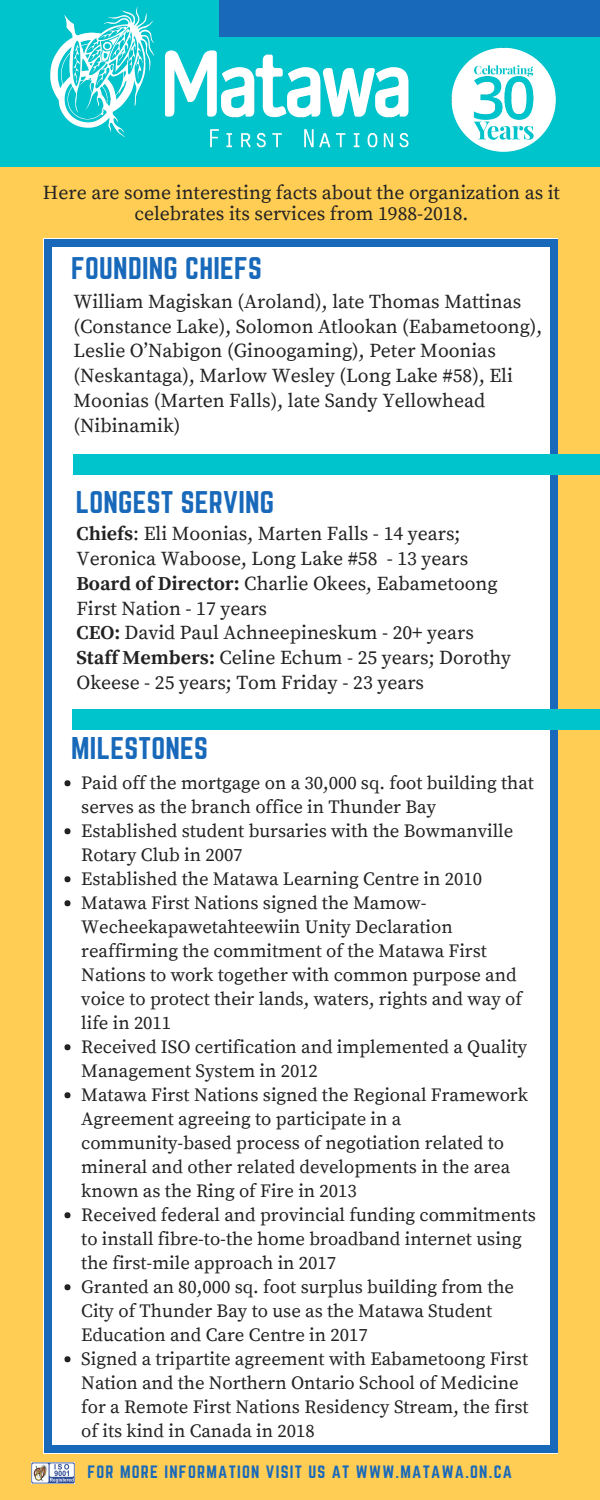
<style>
.page{position:relative;width:600px;height:1500px;background:#fff}
.page>*{position:absolute;margin:0;border:0;box-sizing:border-box;transform-origin:0 0}
.t1{font:27.5px "Norwester";letter-spacing:.01em;color:#1869ba}
.t2{font:19.7px/24.8px "Source Serif Pro";color:#222}
.t3{font:18.7px/24px "Source Serif Pro";color:#222}
.t4{font:15.7px "Norwester";letter-spacing:.08em;color:#1869ba}
.s1{font-weight:700}
</style>
<div class="page">
<div style="left:0;top:166px;width:600px;height:1334px;background:#ffcd54"></div>
<div style="left:0;top:0;width:600px;height:166px;background:#00c4cc"></div>
<div style="left:44px;top:238px;width:514px;height:1216px;background:#fff"></div>
<div style="left:550px;top:1446px;width:8px;height:7px;background:#1869ba"></div>
<div style="left:44px;top:246px;width:7px;height:1200px;background:#1869ba"></div>
<div style="left:44px;top:1446px;width:7px;height:7px;background:#1869ba"></div>
<div style="left:550px;top:246px;width:8px;height:1200px;background:#1869ba"></div>
<div style="left:51px;top:1446px;width:500px;height:7px;background:#1869ba"></div>
<div style="left:550px;top:239px;width:8px;height:7px;background:#1869ba"></div>
<div style="left:44px;top:239px;width:7px;height:7px;background:#1869ba"></div>
<div style="left:51px;top:239px;width:500px;height:7px;background:#1869ba"></div>
<svg style="left:64px;top:780px;width:6px;height:6px"></svg>
<svg style="left:64px;top:828px;width:6px;height:6px"></svg>
<svg style="left:64px;top:876px;width:6px;height:6px"></svg>
<svg style="left:64px;top:900px;width:6px;height:6px"></svg>
<svg style="left:64px;top:1044px;width:6px;height:6px"></svg>
<svg style="left:64px;top:1092px;width:6px;height:6px"></svg>
<svg style="left:64px;top:1212px;width:6px;height:6px"></svg>
<svg style="left:64px;top:1284px;width:6px;height:6px"></svg>
<svg style="left:64px;top:1356px;width:6px;height:6px"></svg>
<div style="left:73px;top:454px;width:527px;height:21px;background:#00c4cc"></div>
<div style="left:72px;top:709px;width:528px;height:21px;background:#00c4cc"></div>
<div style="left:220px;top:0;width:380px;height:37px;background:#1869ba"></div>
<img style="left:438px;top:47px;width:162px;height:147px">
<img style="left:22px;top:0;width:416px;height:238px">
<img style="left:32px;top:1462px;width:43px;height:22px">
<p class="t2" style="left:43px;top:183px;width:519px;line-height:20.2px;text-align:center">Here are some interesting facts about the organization as it celebrates its services from 1988-2018.</p>
<h1 class="t1" style="left:71px;top:255px;width:192px">FOUNDING CHIEFS</h1>
<p class="t2" style="left:74px;top:290px;width:471px">William Magiskan (Aroland), late Thomas Mattinas (Constance Lake), Solomon Atlookan (Eabametoong), Leslie O’Nabigon (Ginoogaming), Peter Moonias (Neskantaga), Marlow Wesley (Long Lake #58), Eli Moonias (Marten Falls), late Sandy Yellowhead (Nibinamik)</p>
<h1 class="t1" style="left:76px;top:489px;width:200px">LONGEST SERVING</h1>
<p class="t2" style="left:76px;top:522px;width:436px"><span class="s1">Chiefs</span>: Eli Moonias, Marten Falls - 14 years; Veronica Waboose, Long Lake #58 - 13 years <span class="s1">Board of Director:</span> Charlie Okees, Eabametoong First Nation - 17 years<br><span class="s1">CEO:</span> David Paul Achneepineskum - 20+ years <span class="s1">Staff Members:</span> Celine Echum - 25 years; Dorothy Okeese - 25 years; Tom Friday - 23 years</p>
<h1 class="t1" style="left:71px;top:735px;width:138px">MILESTONES</h1>
<p class="t3" style="left:81px;top:771px;width:456px">Paid off the mortgage on a 30,000 sq. foot building that serves as the branch office in Thunder Bay Established student bursaries with the Bowmanville Rotary Club in 2007<br>Established the Matawa Learning Centre in 2010<br>Matawa First Nations signed the Mamow-Wecheekapawetahteewiin Unity Declaration reaffirming the commitment of the Matawa First Nations to work together with common purpose and voice to protect their lands, waters, rights and way of life in 2011<br>Received ISO certification and implemented a Quality Management System in 2012<br>Matawa First Nations signed the Regional Framework Agreement agreeing to participate in a community-based process of negotiation related to mineral and other related developments in the area known as the Ring of Fire in 2013<br>Received federal and provincial funding commitments to install fibre-to-the home broadband internet using the first-mile approach in 2017<br>Granted an 80,000 sq. foot surplus building from the City of Thunder Bay to use as the Matawa Student Education and Care Centre in 2017<br>Signed a tripartite agreement with Eabametoong First Nation and the Northern Ontario School of Medicine for a Remote First Nations Residency Stream, the first of its kind in Canada in 2018</p>
<p class="t4" style="left:87px;top:1465px;width:426px">FOR MORE INFORMATION VISIT US AT WWW.MATAWA.ON.CA</p>
</div>
